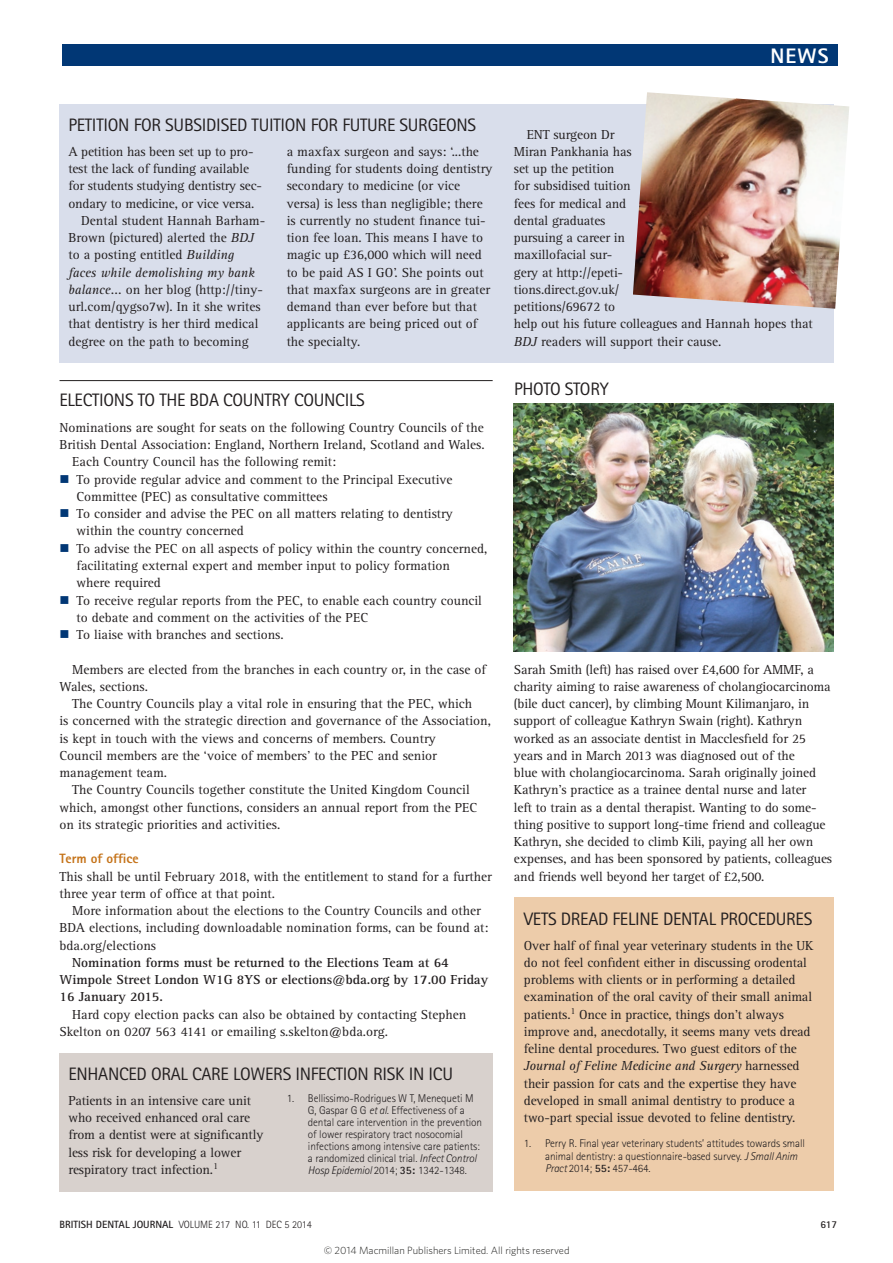
<style>
.page{position:relative;width:893px;height:1263px;background:#fff}
.page>*{position:absolute;margin:0;border:0;box-sizing:border-box;transform-origin:0 0}
.t1{font:800 21px "Rotis Sans Serif Std";color:#fff}
.t2{font:18px "Rotis Sans Serif Std";letter-spacing:-.015em;color:#231f20}
.body{font:13.5px/17.2px "Rotis Serif Std";color:#231f20}
.body_fullout{font:13.5px/17.2px "Rotis Serif Std";letter-spacing:-.01em;color:#231f20}
.body-2{font:700 13.5px/17.2px "Rotis Serif Std";color:#231f20}
.references{font:800 13.5px "Rotis Sans Serif Std";color:#c57319}
.references-2{font:300 11.25px/12px "Rotis Sans Serif Std";letter-spacing:-.01em;color:#231f20}
.t3{font:300 10.5px "Whitney";color:#1d1d1b}
.t4{font:300 10.5px "Rotis Sans Serif Std";color:#231f20}
.t5{font:700 10.5px "Rotis Sans Serif Std";color:#231f20}
.s1{font-style:italic}
.s2{color:#013775}
.s3{font-weight:700}
</style>
<div class="page">
<div style="left:60px;top:104px;width:773px;height:259px;background:#d9deeb"></div>
<img style="left:633px;top:92px;width:216px;height:217px">
<div style="left:514px;top:898px;width:319px;height:293px;background:#edccaa"></div>
<hr style="left:60px;top:380px;width:433px;height:1px;background:#231f20">
<div style="left:60px;top:1053px;width:433px;height:138px;background:#d8d1cd"></div>
<div style="left:62px;top:45px;width:775px;height:21px;background:#013775"></div>
<img style="left:514px;top:403px;width:320px;height:249px">
<p class="t1" style="left:770px;top:42px;width:60px">NEWS</p>
<p class="t2" style="left:68px;top:115px;width:409px">PETITION FOR SUBSIDISED TUITION FOR FUTURE SURGEONS</p>
<p class="body_fullout" style="left:68px;top:143px;width:195px">A petition has been set up to pro&shy;test the lack of funding available for students studying dentistry sec&shy;ondary to medicine, or vice versa.</p>
<p class="body" style="left:68px;top:212px;width:198px;text-indent:13px">Dental student Hannah Barham-Brown (pictured) alerted the <span class="s1">BDJ </span>to a posting entitled <span class="s1">Building faces while demolishing my bank balance...</span> on her blog (http://tiny&shy;url.com/qygso7w). In it she writes that dentistry is her third medical degree on the path to becoming</p>
<p class="body" style="left:287px;top:143px;width:207px">a maxfax surgeon and says: ‘...the funding for students doing dentistry secondary to medicine (or vice versa) is less than negligible; there is currently no student finance tui&shy;tion fee loan. This means I have to magic up £36,000 which will need to be paid AS I GO’. She points out that maxfax surgeons are in greater demand than ever before but that applicants are being priced out of the specialty.</p>
<p class="t2" style="left:60px;top:389px;width:307px">ELECTIONS TO THE BDA COUNTRY COUNCILS</p>
<p class="body_fullout" style="left:60px;top:419px;width:427px">Nominations are sought for seats on the following Country Councils of the<br>British Dental Association: England, Northern Ireland, Scotland and Wales.</p>
<p class="body" style="left:72px;top:454px;width:265px">Each Country Council has the following remit:</p>
<p class="body" style="left:77px;top:471px;width:377px;text-indent:-17px"><span class="s2">■</span> To provide regular advice and comment to the Principal Executive<br>Committee (PEC) as consultative committees</p>
<p class="body" style="left:77px;top:505px;width:378px;text-indent:-17px"><span class="s2">■</span> To consider and advise the PEC on all matters relating to dentistry within the country concerned</p>
<p class="body" style="left:77px;top:540px;width:412px;text-indent:-17px"><span class="s2">■</span> To advise the PEC on all aspects of policy within the country concerned, facilitating external expert and member input to policy formation<br>where required</p>
<p class="body" style="left:77px;top:592px;width:407px;text-indent:-17px"><span class="s2">■</span> To receive regular reports from the PEC, to enable each country council to debate and comment on the activities of the PEC</p>
<p class="body" style="left:60px;top:626px;width:226px"><span class="s2">■</span> To liaise with branches and sections.</p>
<p class="body" style="left:60px;top:661px;width:428px;text-indent:13px">Members are elected from the branches in each country or, in the case of<br>Wales, sections.</p>
<p class="body" style="left:60px;top:695px;width:433px;text-indent:13px">The Country Councils play a vital role in ensuring that the PEC, which<br>is concerned with the strategic direction and governance of the Association, is kept in touch with the views and concerns of members. Country<br>Council members are the ‘voice of members’ to the PEC and senior management team.</p>
<p class="body" style="left:60px;top:781px;width:419px;text-indent:13px">The Country Councils together constitute the United Kingdom Council which, amongst other functions, considers an annual report from the PEC on its strategic priorities and activities.</p>
<p class="references" style="left:60px;top:850px;width:81px">Term of office</p>
<p class="body_fullout" style="left:60px;top:868px;width:434px">This shall be until February 2018, with the entitlement to stand for a further three year term of office at that point.</p>
<p class="body" style="left:60px;top:902px;width:430px;text-indent:13px">More information about the elections to the Country Councils and other<br>BDA elections, including downloadable nomination forms, can be found at: bda.org/elections</p>
<p class="body-2" style="left:60px;top:954px;width:430px;text-indent:13px">Nomination forms must be returned to the Elections Team at 64<br>Wimpole Street London W1G 8YS or elections@bda.org by 17.00 Friday<br>16 January 2015.</p>
<p class="body" style="left:60px;top:1006px;width:408px;text-indent:13px">Hard copy election packs can also be obtained by contacting Stephen<br>Skelton on 0207 563 4141 or emailing s.skelton@bda.org.</p>
<p class="t2" style="left:68px;top:1063px;width:386px">ENHANCED ORAL CARE LOWERS INFECTION RISK IN ICU</p>
<p class="body" style="left:68px;top:1092px;width:196px">Patients in an intensive care unit who received enhanced oral care from a dentist were at significantly less risk for developing a lower respiratory tract infection.<sup>1</sup></p>
<p class="references-2" style="left:308px;top:1092px;width:176px;text-indent:-21px">1. Bellissimo-Rodrigues W T, Menequeti M G, Gaspar G G <span class="s1">et al.</span> Effectiveness of a dental care intervention in the prevention of lower respiratory tract nosocomial infections among intensive care patients: a randomized clinical trial. <span class="s1">Infect Control Hosp Epidemiol</span> 2014; <span class="s3">35:</span> 1342-1348.</p>
<p class="body" style="left:514px;top:126px;width:300px;text-indent:13px">ENT surgeon Dr<br>Miran Pankhania has<br>set up the petition<br>for subsidised tuition<br>fees for medical and<br>dental graduates<br>pursuing a career in<br>maxillofacial sur-<br>gery at http://epeti-<br>tions.direct.gov.uk/<br>petitions/69672 to<br>help out his future colleagues and Hannah hopes that<br><span class="s1">BDJ</span> readers will support their cause.</p>
<p class="t2" style="left:514px;top:378px;width:96px">PHOTO STORY</p>
<p class="body_fullout" style="left:514px;top:661px;width:320px">Sarah Smith (left) has raised over £4,600 for AMMF, a charity aiming to raise awareness of cholangiocarcinoma (bile duct cancer), by climbing Mount Kilimanjaro, in support of colleague Kathryn Swain (right). Kathryn worked as an associate dentist in Macclesfield for 25 years and in March 2013 was diagnosed out of the<br>blue with cholangiocarcinoma. Sarah originally joined Kathryn’s practice as a trainee dental nurse and later<br>left to train as a dental therapist. Wanting to do some&shy;thing positive to support long-time friend and colleague Kathryn, she decided to climb Kili, paying all her own expenses, and has been sponsored by patients, colleagues and friends well beyond her target of £2,500.</p>
<p class="t2" style="left:524px;top:908px;width:290px">VETS DREAD FELINE DENTAL PROCEDURES</p>
<p class="body_fullout" style="left:524px;top:937px;width:291px">Over half of final year veterinary students in the UK do not feel confident either in discussing orodental problems with clients or in performing a detailed examination of the oral cavity of their small animal patients.<sup>1</sup> Once in practice, things don’t always improve and, anecdotally, it seems many vets dread feline dental procedures. Two guest editors of the <span class="s1">Journal of Feline Medicine and Surgery</span> harnessed their passion for cats and the expertise they have developed in small animal dentistry to produce a two-part special issue devoted to feline dentistry.</p>
<p class="references-2" style="left:545px;top:1137px;width:261px;line-height:12.6px;text-indent:-21px">1. Perry R. Final year veterinary students’ attitudes towards small animal dentistry: a questionnaire-based survey. <span class="s1">J Small Anim<br>Pract</span> 2014; <span class="s3">55:</span> 457-464.</p>
<p class="t4" style="left:60px;top:1218px;width:254px"><span class="s3">BRITISH DENTAL JOURNAL</span> VOLUME 217 NO. 11 DEC 5 2014</p>
<p class="t5" style="left:820px;top:1217px;width:18px">617</p>
<p class="t3" style="left:324px;top:1243px;width:247px">© 2014 Macmillan Publishers Limited. All rights reserved</p>
</div>
